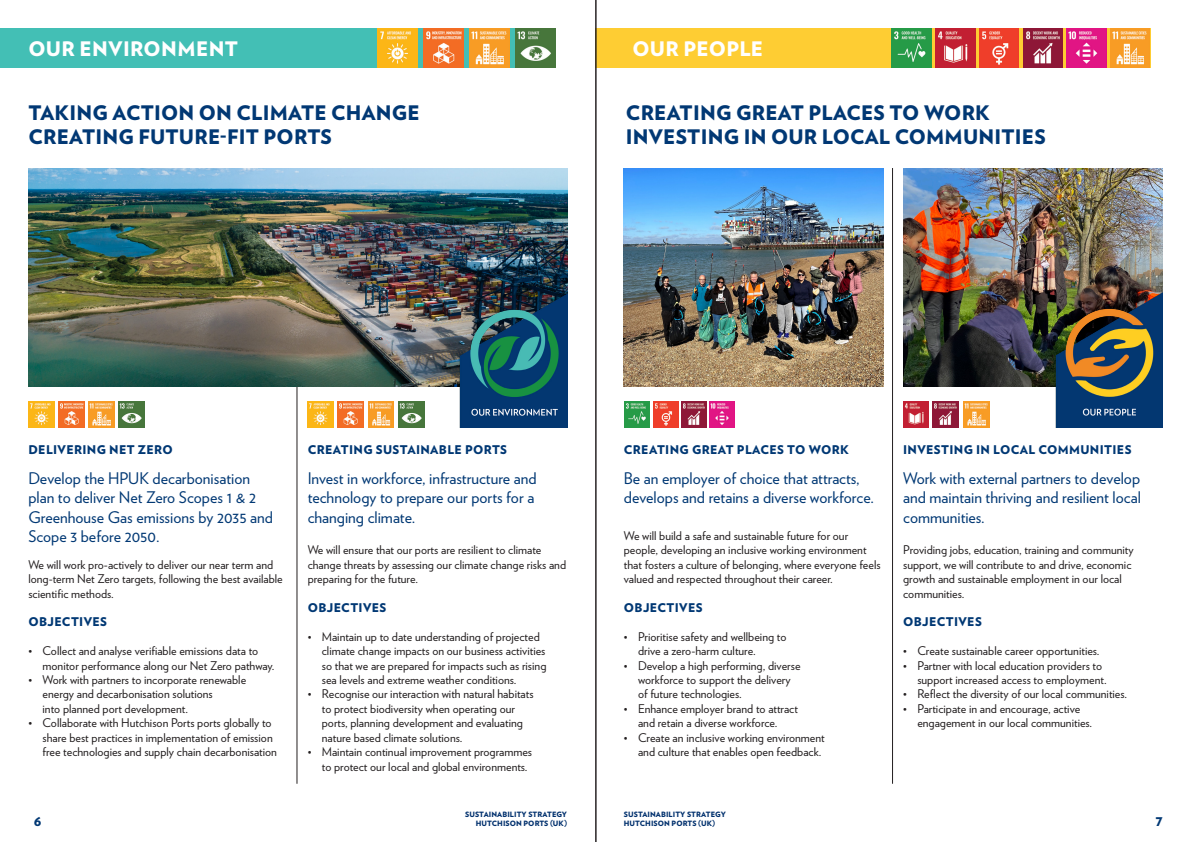
<style>
.page{position:relative;width:1191px;height:842px;background:#fff}
.page>*{position:absolute;margin:0;border:0;box-sizing:border-box;transform-origin:0 0}
.Sub_head{font:900 20px "Verlag";letter-spacing:.01em;color:#013874}
.white_heading{font:900 20px "Verlag";letter-spacing:.015em;color:#fff}
.Intoduction_text{font:16px/19.2px "Verlag";color:#013874}
.Body_text{font:12px/14.4px "Verlag";color:#231f20}
.Sub_head_2{font:900 12px "Verlag";letter-spacing:.03em;color:#013874}
.t1{font:900 7.3px/8.8px "Verlag";letter-spacing:.01em;color:#00306d}
.s1{font-size:10px}
</style>
<div class="page">
<hr style="left:892px;top:168px;width:1px;height:616px;background:#231f20">
<hr style="left:297px;top:300px;width:1px;height:484px;background:#231f20">
<img style="left:28px;top:168px;width:539px;height:219px">
<img style="left:903px;top:168px;width:259px;height:219px">
<img style="left:624px;top:168px;width:259px;height:219px">
<div style="left:0;top:28px;width:555px;height:40px;background:#43bfb5"></div>
<div style="left:595px;top:28px;width:555px;height:40px;background:#fecd33"></div>
<img style="left:460px;top:293px;width:107px;height:135px">
<img style="left:1055px;top:293px;width:107px;height:134px">
<img style="left:378px;top:28px;width:39px;height:40px">
<img style="left:469px;top:28px;width:40px;height:40px">
<img style="left:424px;top:28px;width:39px;height:40px">
<img style="left:515px;top:28px;width:40px;height:40px">
<img style="left:308px;top:402px;width:25px;height:26px">
<img style="left:368px;top:402px;width:26px;height:26px">
<img style="left:338px;top:402px;width:26px;height:26px">
<img style="left:398px;top:402px;width:26px;height:26px">
<img style="left:28px;top:402px;width:26px;height:26px">
<img style="left:89px;top:402px;width:26px;height:26px">
<img style="left:59px;top:402px;width:25px;height:26px">
<img style="left:119px;top:402px;width:26px;height:26px">
<img style="left:891px;top:28px;width:40px;height:40px">
<img style="left:935px;top:28px;width:40px;height:40px">
<img style="left:979px;top:28px;width:39px;height:40px">
<img style="left:1110px;top:28px;width:40px;height:40px">
<img style="left:1066px;top:28px;width:40px;height:40px">
<img style="left:1023px;top:28px;width:39px;height:40px">
<img style="left:624px;top:402px;width:26px;height:25px">
<img style="left:653px;top:402px;width:25px;height:25px">
<img style="left:709px;top:402px;width:25px;height:25px">
<img style="left:681px;top:402px;width:25px;height:25px">
<img style="left:903px;top:402px;width:25px;height:25px">
<img style="left:963px;top:402px;width:26px;height:25px">
<img style="left:933px;top:402px;width:25px;height:25px">
<hr style="left:595px;top:0;width:1px;height:842px;background:#231f20">
<p class="white_heading" style="left:28px;top:33px;width:211px">OUR ENVIRONMENT</p>
<p class="white_heading" style="left:632px;top:33px;width:132px">OUR PEOPLE</p>
<p class="Sub_head" style="left:28px;top:96px;width:393px">TAKING ACTION ON CLIMATE CHANGE</p>
<p class="Sub_head" style="left:28px;top:120px;width:305px">CREATING FUTURE-FIT PORTS</p>
<p class="Sub_head" style="left:626px;top:96px;width:366px">CREATING GREAT PLACES TO WORK</p>
<p class="Sub_head" style="left:626px;top:120px;width:421px">INVESTING IN OUR LOCAL COMMUNITIES</p>
<p class="Sub_head_2" style="left:28px;top:439px;width:146px">DELIVERING NET ZERO</p>
<p class="Intoduction_text" style="left:28px;top:468px;width:246px">Develop the HPUK decarbonisation plan to deliver Net Zero Scopes 1 &amp; 2<br>Greenhouse Gas emissions by 2035 and<br>Scope 3 before 2050.</p>
<p class="Body_text" style="left:28px;top:557px;width:256px">We will work pro-actively to deliver our near term and long-term Net Zero targets, following the best available scientific methods.</p>
<p class="Sub_head_2" style="left:28px;top:612px;width:80px">OBJECTIVES</p>
<p class="Body_text" style="left:43px;top:643px;width:233px;text-indent:-14px"><span class="s1">•</span> Collect and analyse verifiable emissions data to monitor performance along our Net Zero pathway.</p>
<p class="Body_text" style="left:43px;top:672px;width:205px;text-indent:-14px"><span class="s1">•</span> Work with partners to incorporate renewable energy and decarbonisation solutions<br>into planned port development.</p>
<p class="Body_text" style="left:43px;top:715px;width:236px;text-indent:-14px"><span class="s1">•</span> Collaborate with Hutchison Ports ports globally to share best practices in implementation of emission free technologies and supply chain decarbonisation</p>
<p class="Sub_head_2" style="left:308px;top:439px;width:201px">CREATING SUSTAINABLE PORTS</p>
<p class="Intoduction_text" style="left:308px;top:468px;width:230px">Invest in workforce, infrastructure and technology to prepare our ports for a changing climate.</p>
<p class="Body_text" style="left:308px;top:542px;width:260px">We will ensure that our ports are resilient to climate change threats by assessing our climate change risks and preparing for the future.</p>
<p class="Sub_head_2" style="left:308px;top:598px;width:80px">OBJECTIVES</p>
<p class="Body_text" style="left:322px;top:629px;width:226px;text-indent:-14px"><span class="s1">•</span> Maintain up to date understanding of projected climate change impacts on our business activities so that we are prepared for impacts such as rising sea levels and extreme weather conditions.</p>
<p class="Body_text" style="left:322px;top:686px;width:213px;text-indent:-14px"><span class="s1">•</span> Recognise our interaction with natural habitats to protect biodiversity when operating our ports, planning development and evaluating nature based climate solutions.</p>
<p class="Body_text" style="left:322px;top:744px;width:212px;text-indent:-14px"><span class="s1">•</span> Maintain continual improvement programmes to protect our local and global environments.</p>
<p class="Sub_head_2" style="left:624px;top:439px;width:227px">CREATING GREAT PLACES TO WORK</p>
<p class="Intoduction_text" style="left:624px;top:468px;width:251px">Be an employer of choice that attracts, develops and retains a diverse workforce.</p>
<p class="Body_text" style="left:624px;top:528px;width:258px">We will build a safe and sustainable future for our people, developing an inclusive working environment that fosters a culture of belonging, where everyone feels valued and respected throughout their career.</p>
<p class="Sub_head_2" style="left:624px;top:598px;width:80px">OBJECTIVES</p>
<p class="Body_text" style="left:638px;top:629px;width:150px;text-indent:-14px"><span class="s1">•</span> Prioritise safety and wellbeing to drive a zero-harm culture.</p>
<p class="Body_text" style="left:638px;top:657px;width:164px;text-indent:-14px"><span class="s1">•</span> Develop a high performing, diverse workforce to support the delivery of future technologies.</p>
<p class="Body_text" style="left:624px;top:701px;width:176px;text-align:center"><span class="s1">•</span> Enhance employer brand to attract and retain a diverse workforce.</p>
<p class="Body_text" style="left:624px;top:729px;width:202px;text-align:right"><span class="s1">•</span> Create an inclusive working environment and culture that enables open feedback.</p>
<p class="Sub_head_2" style="left:903px;top:439px;width:230px">INVESTING IN LOCAL COMMUNITIES</p>
<p class="Intoduction_text" style="left:903px;top:468px;width:239px;text-align:justify">Work with external partners to develop and maintain thriving and resilient local communities.</p>
<p class="Body_text" style="left:903px;top:542px;width:232px">Providing jobs, education, training and community support, we will contribute to and drive, economic growth and sustainable employment in our local communities.</p>
<p class="Sub_head_2" style="left:903px;top:612px;width:80px">OBJECTIVES</p>
<p class="Body_text" style="left:903px;top:643px;width:198px"><span class="s1">•</span> Create sustainable career opportunities.</p>
<p class="Body_text" style="left:917px;top:657px;width:191px;text-indent:-14px"><span class="s1">•</span> Partner with local education providers to support increased access to employment.</p>
<p class="Body_text" style="left:903px;top:686px;width:225px"><span class="s1">•</span> Reflect the diversity of our local communities.</p>
<p class="Body_text" style="left:917px;top:701px;width:176px;text-indent:-14px"><span class="s1">•</span> Participate in and encourage, active engagement in our local communities.</p>
<p class="t1" style="left:465px;top:810px;width:103px">SUSTAINABILITY STRATEGY</p>
<p class="t1" style="left:624px;top:810px;width:103px">SUSTAINABILITY STRATEGY<br>HUTCHISON PORTS (UK)</p>
<p class="Sub_head_2" style="left:34px;top:812px;width:9px">6</p>
<p class="t1" style="left:476px;top:818px;width:93px">HUTCHISON PORTS (UK)</p>
<p class="Sub_head_2" style="left:1155px;top:812px;width:9px">7</p>
</div>
